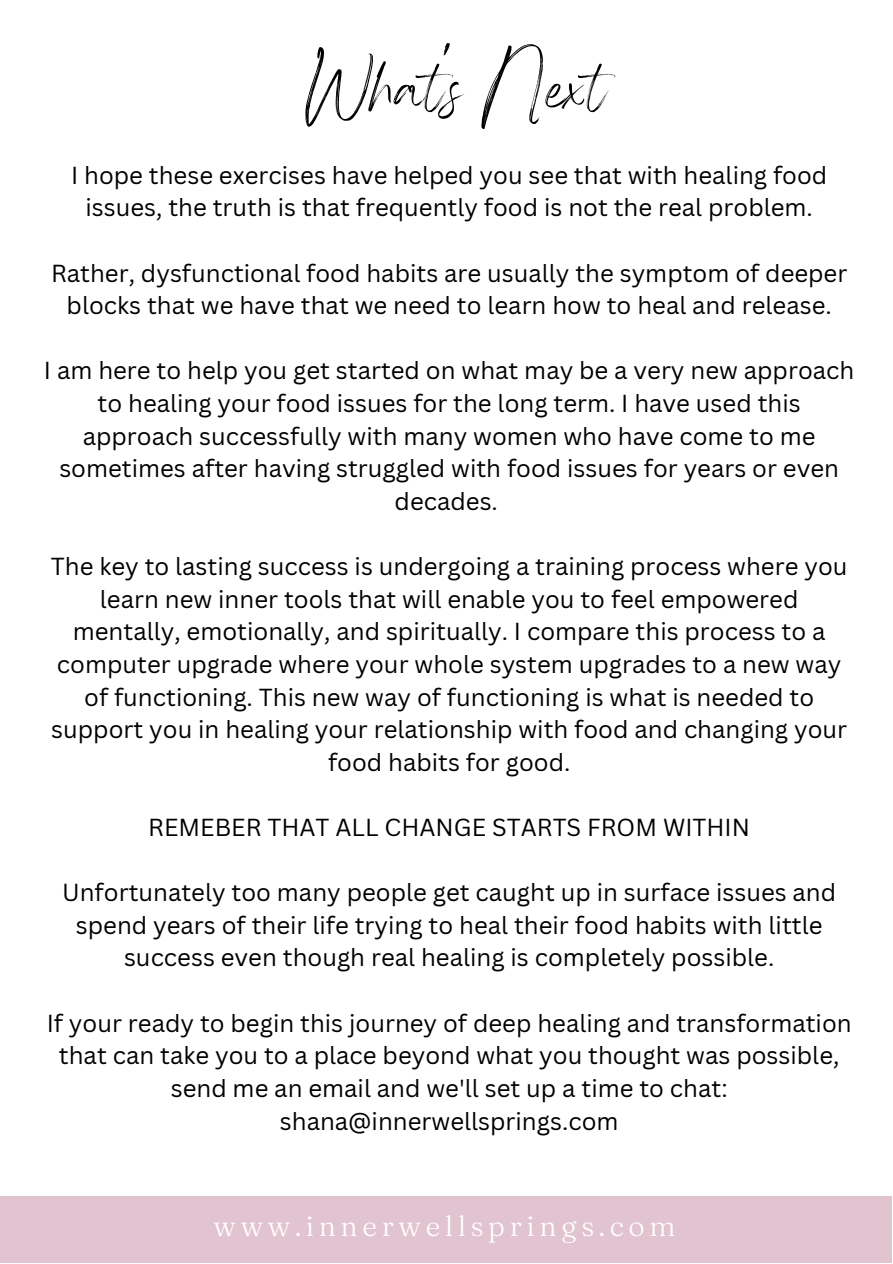
<style>
.page{position:relative;width:893px;height:1264px;background:#fff}
.page>*{position:absolute;margin:0;border:0;box-sizing:border-box;transform-origin:0 0}
.t1{font:86.85px "Angella White";color:#000}
.t2{font:300 28.5px "Fraunces 9 pt";letter-spacing:.165em;color:#fff}
.t3{font:24px/32.5px "Canva Sans";color:#000;text-align:center}
</style>
<div class="page">
<div style="left:0;top:1196px;width:891px;height:66px;background:#e2c4d0"></div>
<h1 class="t1" style="left:305px;top:34px;width:302px">What's Next</h1>
<p class="t3" style="left:71px;top:158px;width:757px">I hope these exercises have helped you see that with healing food issues, the truth is that frequently food is not the real problem.</p>
<p class="t3" style="left:51px;top:256px;width:797px">Rather, dysfunctional food habits are usually the symptom of deeper blocks that we have that we need to learn how to heal and release.</p>
<p class="t3" style="left:44px;top:354px;width:811px">I am here to help you get started on what may be a very new approach to healing your food issues for the long term. I have used this approach successfully with many women who have come to me sometimes after having struggled with food issues for years or even decades.</p>
<p class="t3" style="left:51px;top:549px;width:798px">The key to lasting success is undergoing a training process where you learn new inner tools that will enable you to feel empowered mentally, emotionally, and spiritually. I compare this process to a computer upgrade where your whole system upgrades to a new way of functioning. This new way of functioning is what is needed to support you in healing your relationship with food and changing your food habits for good.</p>
<p class="t3" style="left:148px;top:810px;width:603px">REMEBER THAT ALL CHANGE STARTS FROM WITHIN</p>
<p class="t3" style="left:62px;top:875px;width:775px">Unfortunately too many people get caught up in surface issues and spend years of their life trying to heal their food habits with little success even though real healing is completely possible.</p>
<p class="t3" style="left:47px;top:1006px;width:806px">If your ready to begin this journey of deep healing and transformation that can take you to a place beyond what you thought was possible, send me an email and we'll set up a time to chat: shana@innerwellsprings.com</p>
<p class="t2" style="left:214px;top:1207px;width:463px">www.innerwellsprings.com</p>
</div>
